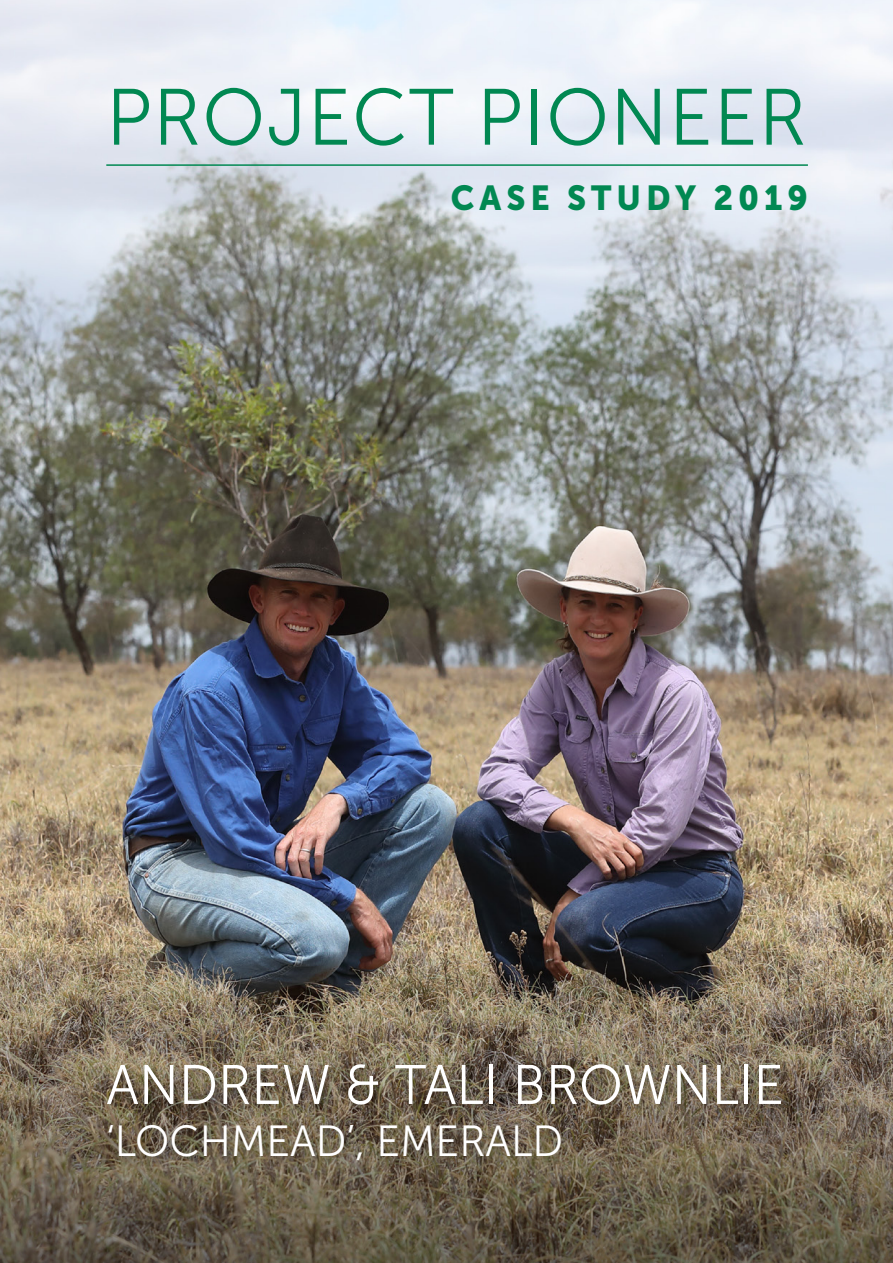
<style>
.page{position:relative;width:893px;height:1263px;background:#fff}
.page>*{position:absolute;margin:0;border:0;box-sizing:border-box;transform-origin:0 0}
.t1{font:79.5px "Museo Sans 300";letter-spacing:.02em;color:#018852;scale:.95 1}
.t2{font:55.5px "Museo Sans 300";color:#fff;scale:.95 1}
.t3{font:43.5px "Museo Sans 300";color:#fff;scale:.95 1}
.t4{font:34.5px "Museo Sans 900";letter-spacing:.15em;color:#018852;scale:.95 1}
</style>
<div class="page">
<img style="left:0;top:0;width:893px;height:953px">
<svg style="left:0;top:953px;width:893px;height:310px;background:#706552"></svg>
<div style="left:103px;top:1059px;width:689px;height:112px;background:#000;opacity:.4"></div>
<hr style="left:106px;top:164px;width:702px;height:2px;background:#018852">
<h1 class="t1" style="left:106px;top:74px;width:738px">PROJECT PIONEER</h1>
<p class="t4" style="left:451px;top:178px;width:377px">CASE STUDY 2019</p>
<p class="t2" style="left:106px;top:1055px;width:715px">ANDREW &amp; TALI BROWNLIE</p>
<p class="t3" style="left:106px;top:1118px;width:482px">‘LOCHMEAD’, EMERALD</p>
</div>
